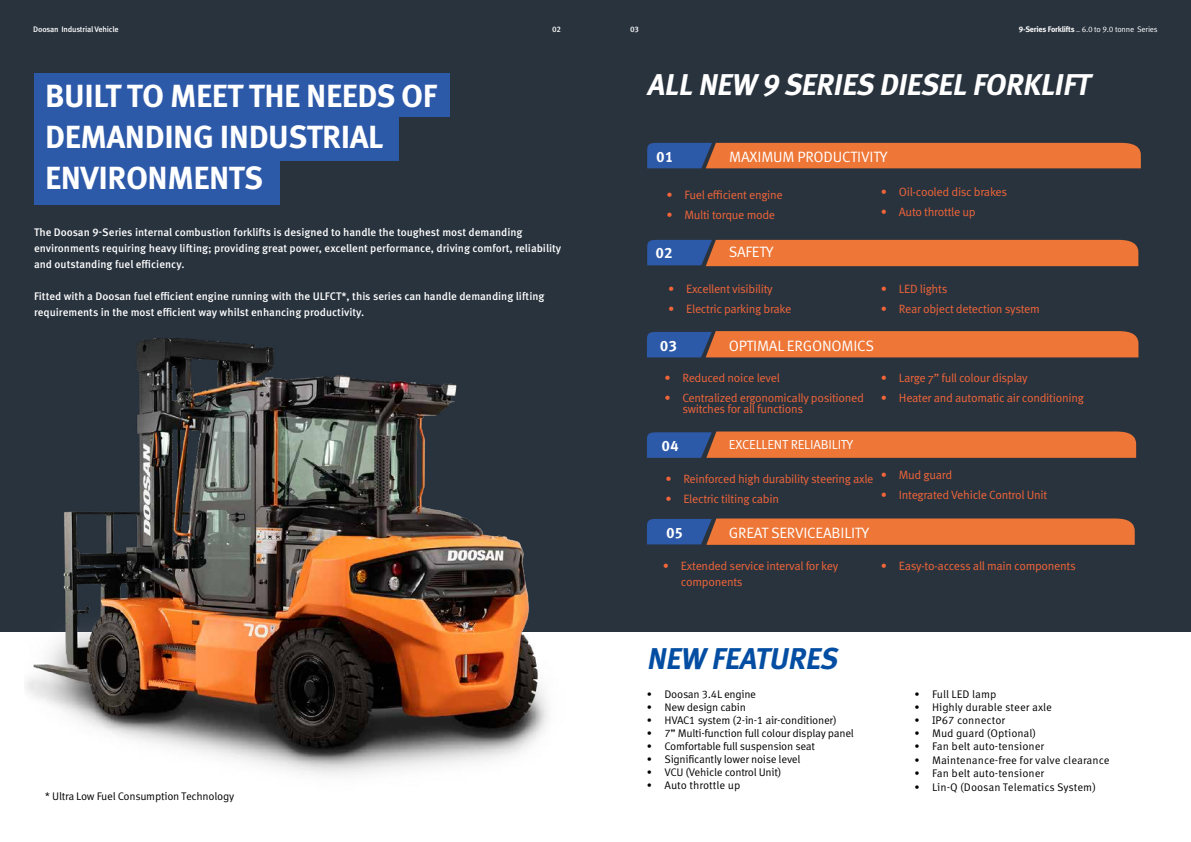
<style>
.page{position:relative;width:1191px;height:842px;background:#fff}
.page>*{position:absolute;margin:0;border:0;box-sizing:border-box;transform-origin:0 0}
.t1{font:700 32px/41px "Meta Pro";letter-spacing:-.015em;color:#fff}
.t2{font:italic 700 30px "Meta Pro";color:#fff}
.t3{font:italic 700 30px "Meta Pro";color:#034ea2}
.t4{font:15px "Meta Pro";letter-spacing:-.015em;color:#fff}
.t5{font:700 15px "Meta Correspondence Pro";color:#fff}
.t6{font:13px "Meta Pro";letter-spacing:-.015em;color:#fff}
.t7{font:12px/11px "Meta Pro";letter-spacing:-.025em;color:#f26539}
.t8{font:500 11px/16px "Meta Pro";color:#fff}
.t9{font:11px "Meta Correspondence Pro";letter-spacing:-.025em;color:#000}
.t10{font:11px "Meta Correspondence Pro";color:#000}
.t11{font:11px "Meta Correspondence Pro";letter-spacing:-.005em;color:#000}
.t12{font:8px "Meta Pro";letter-spacing:-.025em;color:#fff}
.t13{font:500 8px "Meta Pro";letter-spacing:-.025em;color:#fff}
.s1{font-weight:700}
</style>
<div class="page">
<div style="left:0;top:0;width:1191px;height:631px;background:#29333e"></div>
<svg style="left:647px;top:431px;width:489px;height:27px"></svg>
<div style="left:34px;top:73px;width:415px;height:44px;background:#2d59a9"></div>
<div style="left:34px;top:161px;width:245px;height:44px;background:#2d59a9"></div>
<div style="left:34px;top:117px;width:364px;height:44px;background:#2d59a9"></div>
<svg style="left:647px;top:518px;width:487px;height:27px"></svg>
<svg style="left:647px;top:143px;width:493px;height:25px"></svg>
<svg style="left:647px;top:240px;width:491px;height:26px"></svg>
<svg style="left:647px;top:331px;width:491px;height:26px"></svg>
<img style="left:25px;top:339px;width:546px;height:436px">
<p class="t13" style="left:33px;top:24px;width:87px">Doosan Industrial Vehicle</p>
<p class="t13" style="left:552px;top:24px;width:10px">02</p>
<p class="t13" style="left:630px;top:24px;width:10px">03</p>
<p class="t12" style="left:1019px;top:24px;width:140px"><span class="s1">9-Series Forklifts</span> _ 6.0 to 9.0 tonne Series</p>
<h1 class="t1" style="left:45px;top:76px;width:393px">BUILT TO MEET THE NEEDS OF<br>DEMANDING INDUSTRIAL<br>ENVIRONMENTS</h1>
<p class="t8" style="left:34px;top:225px;width:529px">The Doosan 9-Series internal combustion forklifts is designed to handle the toughest most demanding environments requiring heavy lifting; providing great power, excellent performance, driving comfort, reliability and outstanding fuel efficiency.</p>
<p class="t8" style="left:34px;top:289px;width:512px">Fitted with a Doosan fuel efficient engine running with the ULFCT*, this series can handle demanding lifting requirements in the most efficient way whilst enhancing productivity.</p>
<p class="t9" style="left:45px;top:788px;width:191px">* Ultra Low Fuel Consumption Technology</p>
<h2 class="t2" style="left:646px;top:66px;width:451px">ALLNEW 9 SERIES DIESELFORKLIFT</h2>
<p class="t4" style="left:729px;top:147px;width:160px">MAXIMUM PRODUCTIVITY</p>
<p class="t7" style="left:666px;top:189px;width:118px">• Fuel efficient engine</p>
<p class="t7" style="left:666px;top:209px;width:110px">• Multi torque mode</p>
<p class="t5" style="left:656px;top:145px;width:19px">01</p>
<p class="t7" style="left:881px;top:186px;width:128px">• Oil-cooled disc brakes</p>
<p class="t7" style="left:881px;top:206px;width:96px">• Auto throttle up</p>
<p class="t4" style="left:729px;top:243px;width:46px">SAFETY</p>
<p class="t7" style="left:668px;top:284px;width:106px">• Excellent visibility</p>
<p class="t7" style="left:668px;top:304px;width:125px">• Electric parking brake</p>
<p class="t5" style="left:655px;top:241px;width:19px">02</p>
<p class="t7" style="left:881px;top:284px;width:68px">• LED lights</p>
<p class="t7" style="left:881px;top:304px;width:160px">• Rear object detection system</p>
<p class="t4" style="left:729px;top:336px;width:147px">OPTIMAL ERGONOMICS</p>
<p class="t7" style="left:664px;top:372px;width:117px">• Reduced noice level</p>
<p class="t7" style="left:682px;top:392px;width:183px;text-indent:-18px">• Centralized ergonomically positioned switches for all functions</p>
<p class="t5" style="left:659px;top:334px;width:19px">03</p>
<p class="t7" style="left:881px;top:372px;width:148px">• Large 7” full colour display</p>
<p class="t7" style="left:881px;top:392px;width:204px">• Heater and automatic air conditioning</p>
<p class="t6" style="left:729px;top:437px;width:126px">EXCELLENT RELIABILITY</p>
<p class="t7" style="left:665px;top:474px;width:210px">• Reinforced high durability steering axle</p>
<p class="t7" style="left:665px;top:494px;width:115px">• Electric tilting cabin</p>
<p class="t5" style="left:661px;top:434px;width:19px">04</p>
<p class="t5" style="left:666px;top:521px;width:19px">05</p>
<p class="t4" style="left:729px;top:523px;width:142px">GREAT SERVICEABILITY</p>
<p class="t7" style="left:681px;top:558px;width:159px;line-height:16px;text-indent:-18px">• Extended service interval for key components</p>
<p class="t7" style="left:881px;top:470px;width:73px">• Mud guard</p>
<p class="t7" style="left:881px;top:490px;width:168px">• Integrated Vehicle Control Unit</p>
<p class="t7" style="left:881px;top:560px;width:196px">• Easy-to-access all main components</p>
<h2 class="t3" style="left:646px;top:639px;width:199px">NEW FEATURES</h2>
<p class="t9" style="left:646px;top:685px;width:111px">• Doosan 3.4L engine</p>
<p class="t9" style="left:646px;top:698px;width:101px">• New design cabin</p>
<p class="t9" style="left:646px;top:711px;width:192px">• HVAC1 system (2-in-1 air-conditioner)</p>
<p class="t9" style="left:646px;top:724px;width:209px">• 7” Multi-function full colour display panel</p>
<p class="t9" style="left:646px;top:737px;width:170px">• Comfortable full suspension seat</p>
<p class="t9" style="left:646px;top:750px;width:156px">• Significantly lower noise level</p>
<p class="t9" style="left:646px;top:763px;width:136px">• VCU (Vehicle control Unit)</p>
<p class="t10" style="left:646px;top:777px;width:95px">• Auto throttle up</p>
<p class="t11" style="left:914px;top:685px;width:84px">• Full LED lamp</p>
<p class="t10" style="left:914px;top:699px;width:139px">• Highly durable steer axle</p>
<p class="t10" style="left:914px;top:712px;width:93px">• IP67 connector</p>
<p class="t10" style="left:914px;top:725px;width:124px">• Mud guard (Optional)</p>
<p class="t10" style="left:914px;top:738px;width:132px">• Fan belt auto-tensioner</p>
<p class="t10" style="left:914px;top:751px;width:197px">• Maintenance-free for valve clearance</p>
<p class="t10" style="left:914px;top:765px;width:132px">• Fan belt auto-tensioner</p>
<p class="t10" style="left:914px;top:779px;width:183px">• Lin-Q (Doosan Telematics System)</p>
</div>
